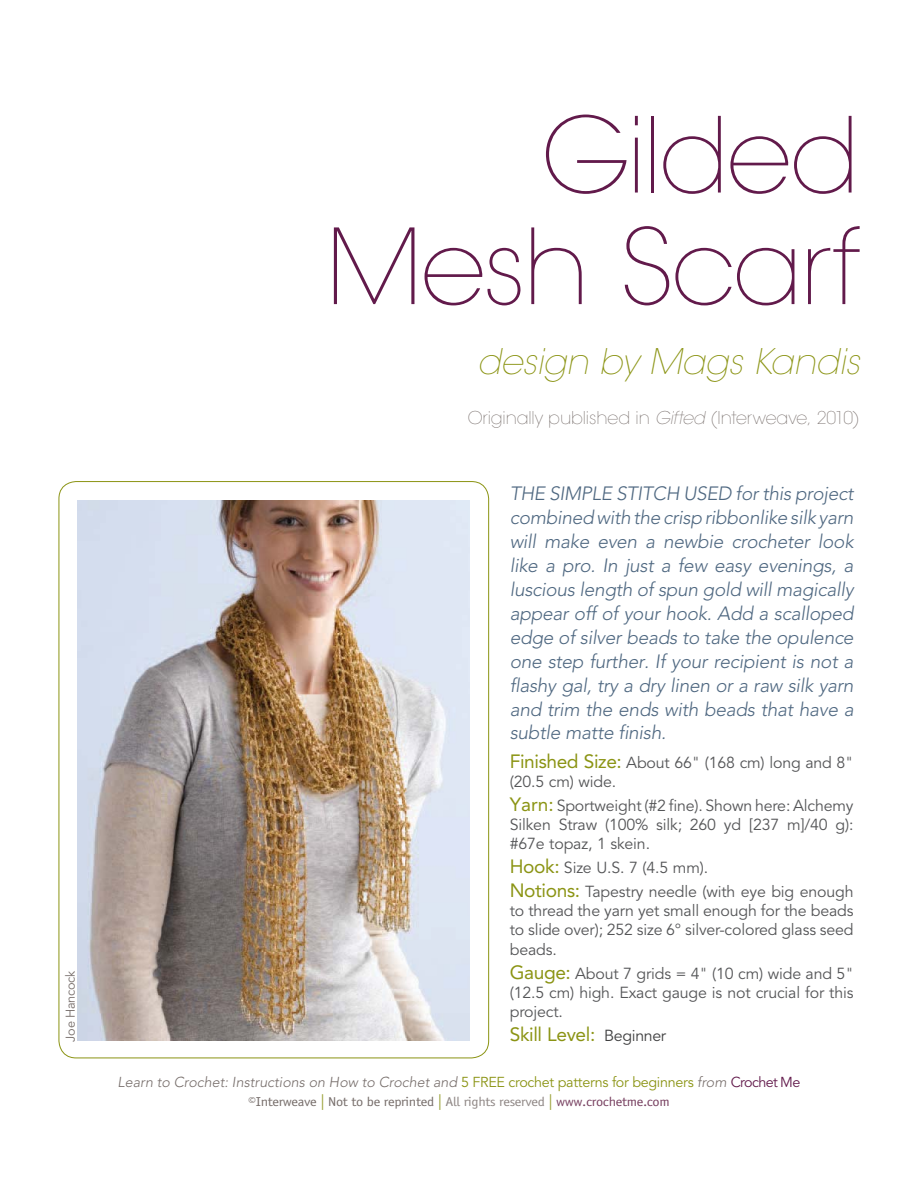
<style>
.page{position:relative;width:918px;height:1188px;background:#fff}
.page>*{position:absolute;margin:0;border:0;box-sizing:border-box;transform-origin:0 0}
.t1{font:200 103.65px/111.6px "ITC Avant Garde Std";letter-spacing:-.025em;color:#621a4b;text-align:right}
.t2{font:italic 200 35.1px "ITC Avant Garde Std";letter-spacing:-.01em;color:#8b9414}
.t3{font:italic 300 19.2px/23.9px "Avenir LT Std";letter-spacing:-.015em;color:#4f6881;text-align:justify}
.t4{font:19.2px "Avenir LT Std";letter-spacing:-.02em;color:#8b9414}
.t5{font:200 17.55px "ITC Avant Garde Std";letter-spacing:-.005em;color:#776e6b}
.t6{font:15.9px/19.2px "Avenir LT Std";letter-spacing:-.01em;color:#555658;text-align:justify}
.t7{font:italic 300 14.4px "Avenir LT Std";color:#776e6b}
.t8{font:12.9px "Officina Sans Std";letter-spacing:-.025em;color:#776e6b;scale:1.11 1}
.t9{font:12.75px "Avenir LT Std";letter-spacing:-.025em;color:#776e6b}
.s1{font-style:italic}
.s2{font-size:19.2px;color:#8b9414}
.s3{font-size:15.9px;color:#404041}
.s4{font-weight:400;font-style:normal;color:#8b9414}
.s5{font-weight:400;font-style:normal;color:#621a4b}
.s6{font-size:15.75px;color:#9fa641}
.s7{color:#8f8785}
.s8{color:#784161}
</style>
<div class="page">
<img style="left:78px;top:501px;width:391px;height:539px">
<p class="t9" style="left:65px;top:1042px;width:72px;rotate:-90deg">Joe Hancock</p>
<h1 class="t1" style="left:326px;top:108px;width:536px">Gilded<br>Mesh Scarf</h1>
<h2 class="t2" style="left:477px;top:347px;width:384px">design by Mags Kandis</h2>
<p class="t5" style="left:468px;top:410px;width:394px">Originally published in <span class="s1">Gifted</span> (Interweave, 2010)</p>
<p class="t3" style="left:510px;top:483px;width:345px">THE SIMPLE STITCH USED for this project combined with the crisp ribbonlike silk yarn will make even a newbie crocheter look like a pro. In just a few easy evenings, a luscious length of spun gold will magic ally appear off of your hook. Add a scalloped edge of silver beads to take the opulence one step further. If your recipient is not a flashy gal, try a dry linen or a raw silk yarn and trim the ends with beads that have a subtle matte finish.</p>
<p class="t6" style="left:510px;top:754px;width:345px"><span class="s2">Finished Size:</span> About 66" (168 cm) long and 8" (20.5 cm) wide.</p>
<p class="t6" style="left:510px;top:797px;width:345px"><span class="s2">Yarn:</span> Sportweight (#2 fine). Shown here: Alchemy Silken Straw (100% silk; 260 yd [237 m]/40 g): #67e topaz, 1 skein.</p>
<p class="t6" style="left:510px;top:857px;width:345px;line-height:23.9px"><span class="s2">Hook:</span> Size U.S. 7 (4.5 mm).<br><span class="s2">Notions:</span> Tapestry needle (with eye big enough</p>
<p class="t6" style="left:510px;top:902px;width:345px">to thread the yarn yet small enough for the beads to slide over); 252 size 6° silver-colored glass seed beads.</p>
<p class="t6" style="left:510px;top:964px;width:345px"><span class="s2">Gauge:</span> About 7 grids = 4" (10 cm) wide and 5" (12.5 cm) high. Exact gauge is not crucial for this project.</p>
<p class="t4" style="left:510px;top:1026px;width:158px">Skill Level: <span class="s3">Beginner</span></p>
<p class="t7" style="left:118px;top:1076px;width:684px">Learn to Crochet: Instructions on How to Crochet and <span class="s4">5 FREE crochet patterns for beginners</span> from <span class="s5">Crochet Me</span></p>
<p class="t8" style="left:248px;top:1097px;width:381px">©Interweave <span class="s6">|</span> Not to be reprinted <span class="s6">|</span> <span class="s7">All rights reserved</span> <span class="s6">|</span> <span class="s8">www.crochetme.com</span></p>
</div>
